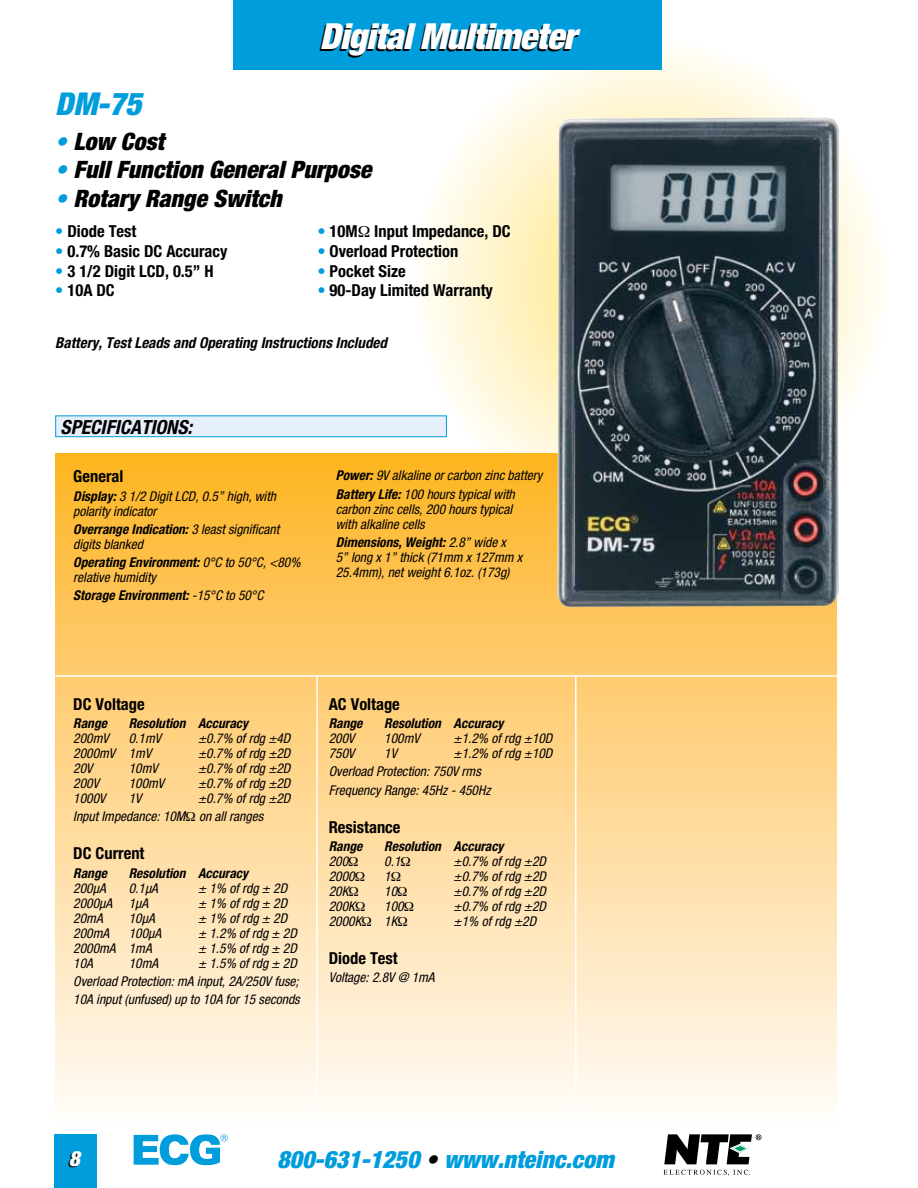
<style>
.page{position:relative;width:918px;height:1188px;background:#fff}
.page>*{position:absolute;margin:0;border:0;box-sizing:border-box;transform-origin:0 0}
.t1{font:italic 900 condensed 36px "Helvetica Neue";letter-spacing:-.02em;color:#fff}
.t2{font:italic 900 condensed 31.5px "Helvetica Neue";color:#009ddd}
.t3{font:italic 900 condensed 24px "Helvetica Neue";color:#000}
.t4{font:italic 900 condensed 24px "Helvetica Neue";color:#009ddd}
.t5{font:italic 900 condensed 21px "Helvetica Neue";color:#fff}
.t6{font:italic 700 condensed 19.5px "Helvetica Neue";color:#000}
.t7{font:700 condensed 16.5px "Helvetica Neue";color:#000}
.t8{font:italic 700 condensed 15px "Helvetica Neue";color:#000}
.t9{font:italic condensed 13.5px/18.3px "Helvetica Neue";color:#000}
.t10{font:italic 700 condensed 13.5px "Helvetica Neue";color:#000}
.s1{color:#009ddd}
.s2{font-weight:500;color:#009ddd}
.s3{font-weight:700}
.s4{font-weight:400}
.s5{color:#000}
</style>
<div class="page">
<svg style="left:412px;top:51px;width:468px;height:402px"></svg>
<div style="left:234px;top:0;width:428px;height:70px;background:#009ddd"></div>
<div style="left:55px;top:415px;width:392px;height:22px;background:#e5f0fa;border:1px solid #009ddd"></div>
<div style="left:55px;top:453px;width:782px;height:674px;background:linear-gradient(to bottom,#feb426,#fffbfb)"></div>
<hr style="left:55px;top:675px;width:782px;height:2px;background:#fff">
<hr style="left:316px;top:676px;width:2px;height:463px;background:#fff">
<hr style="left:575px;top:676px;width:2px;height:463px;background:#fff">
<img style="left:557px;top:117px;width:282px;height:490px">
<div style="left:55px;top:1134px;width:42px;height:54px;background:#009ddd"></div>
<svg style="left:134px;top:1134px;width:94px;height:31px"></svg>
<svg style="left:663px;top:1170px;width:87px;height:6px"></svg>
<svg style="left:664px;top:1134px;width:97px;height:30px"></svg>
<svg style="left:186px;top:812px;width:9px;height:9px"></svg>
<svg style="left:349px;top:857px;width:9px;height:9px"></svg>
<svg style="left:401px;top:857px;width:9px;height:9px"></svg>
<svg style="left:355px;top:872px;width:9px;height:9px"></svg>
<svg style="left:391px;top:872px;width:9px;height:9px"></svg>
<svg style="left:349px;top:887px;width:9px;height:9px"></svg>
<svg style="left:398px;top:887px;width:9px;height:9px"></svg>
<svg style="left:356px;top:902px;width:9px;height:9px"></svg>
<svg style="left:404px;top:902px;width:9px;height:9px"></svg>
<svg style="left:362px;top:917px;width:9px;height:9px"></svg>
<svg style="left:398px;top:917px;width:9px;height:9px"></svg>
<h1 class="t1" style="left:320px;top:14px;width:258px">Digital Multimeter</h1>
<h2 class="t2" style="left:55px;top:84px;width:88px">DM-75</h2>
<h3 class="t3" style="left:55px;top:126px;width:110px"><span class="s1">•</span> Low Cost</h3>
<h3 class="t3" style="left:55px;top:155px;width:318px"><span class="s1">•</span> Full Function General Purpose</h3>
<h3 class="t3" style="left:55px;top:183px;width:228px"><span class="s1">•</span> Rotary Range Switch</h3>
<p class="t7" style="left:55px;top:221px;width:83px"><span class="s2">•</span> Diode Test</p>
<p class="t7" style="left:55px;top:241px;width:174px"><span class="s2">•</span> 0.7% Basic DC Accuracy</p>
<p class="t7" style="left:55px;top:261px;width:160px"><span class="s2">•</span> 3 1/2 Digit LCD, 0.5” H</p>
<p class="t7" style="left:55px;top:280px;width:61px"><span class="s2">•</span> 10A DC</p>
<p class="t7" style="left:317px;top:221px;width:195px"><span class="s2">•</span> 10M Input Impedance, DC</p>
<p class="t7" style="left:317px;top:241px;width:143px"><span class="s2">•</span> Overload Protection</p>
<p class="t7" style="left:317px;top:261px;width:90px"><span class="s2">•</span> Pocket Size</p>
<p class="t7" style="left:317px;top:280px;width:177px"><span class="s2">•</span> 90-Day Limited Warranty</p>
<p class="t8" style="left:55px;top:333px;width:333px">Battery, Test Leads and Operating Instructions Included</p>
<h3 class="t6" style="left:61px;top:416px;width:133px">SPECIFICATIONS:</h3>
<p class="t7" style="left:73px;top:467px;width:52px">General</p>
<p class="t9" style="left:73px;top:488px;width:204px;line-height:15px"><span class="s3">Display:</span> 3 1/2 Digit LCD, 0.5” high, with polarity indicator</p>
<p class="t9" style="left:73px;top:522px;width:208px;line-height:15px"><span class="s3">Overrange Indication:</span> 3 least significant digits blanked</p>
<p class="t9" style="left:73px;top:555px;width:229px;line-height:15px"><span class="s3">Operating Environment:</span> 0°C to 50°C, &lt;80% relative humidity</p>
<p class="t10" style="left:73px;top:587px;width:192px">Storage Environment: <span class="s4">-15°C to 50°C</span></p>
<p class="t9" style="left:336px;top:466px;width:208px"><span class="s3">Power:</span> 9V alkaline or carbon zinc battery<br><span class="s3">Battery Life:</span> 100 hours typical with</p>
<p class="t9" style="left:336px;top:501px;width:178px;line-height:15px">carbon zinc cells, 200 hours typical with alkaline cells</p>
<p class="t9" style="left:336px;top:534px;width:188px;line-height:15px"><span class="s3">Dimensions, Weight:</span> 2.8” wide x<br>5” long x 1” thick (71mm x 127mm x<br>25.4mm), net weight 6.1oz. (173g)</p>
<p class="t7" style="left:73px;top:694px;width:73px">DC Voltage</p>
<p class="t10" style="left:73px;top:715px;width:35px">Range</p>
<p class="t10" style="left:129px;top:715px;width:121px">Resolution Accuracy</p>
<p class="t9" style="left:73px;top:729px;width:37px">200mV</p>
<p class="t9" style="left:129px;top:729px;width:34px">0.1mV</p>
<p class="t9" style="left:198px;top:729px;width:94px">±0.7% of rdg ±4D</p>
<p class="t9" style="left:73px;top:744px;width:79px">2000mV 1mV</p>
<p class="t9" style="left:198px;top:744px;width:94px">±0.7% of rdg ±2D</p>
<p class="t9" style="left:73px;top:759px;width:21px">20V</p>
<p class="t9" style="left:129px;top:759px;width:30px">10mV</p>
<p class="t9" style="left:198px;top:759px;width:94px">±0.7% of rdg ±2D</p>
<p class="t9" style="left:73px;top:774px;width:27px">200V</p>
<p class="t9" style="left:129px;top:774px;width:37px">100mV</p>
<p class="t9" style="left:198px;top:774px;width:94px">±0.7% of rdg ±2D</p>
<p class="t9" style="left:73px;top:789px;width:34px">1000V</p>
<p class="t9" style="left:129px;top:789px;width:14px">1V</p>
<p class="t9" style="left:73px;top:789px;width:219px;text-indent:125px">±0.7% of rdg ±2D<br>Input Impedance: 10M on all ranges</p>
<p class="t7" style="left:73px;top:843px;width:73px">DC Current</p>
<p class="t10" style="left:73px;top:865px;width:35px">Range</p>
<p class="t10" style="left:129px;top:865px;width:121px">Resolution Accuracy</p>
<p class="t9" style="left:73px;top:879px;width:34px">200µA</p>
<p class="t9" style="left:129px;top:879px;width:31px">0.1µA</p>
<p class="t9" style="left:198px;top:879px;width:91px">± 1% of rdg ± 2D</p>
<p class="t9" style="left:73px;top:894px;width:76px">2000µA 1µA</p>
<p class="t9" style="left:198px;top:894px;width:91px">± 1% of rdg ± 2D</p>
<p class="t9" style="left:73px;top:909px;width:31px">20mA</p>
<p class="t9" style="left:129px;top:909px;width:27px">10µA</p>
<p class="t9" style="left:198px;top:909px;width:91px">± 1% of rdg ± 2D</p>
<p class="t9" style="left:73px;top:924px;width:37px">200mA</p>
<p class="t9" style="left:129px;top:924px;width:34px">100µA</p>
<p class="t9" style="left:198px;top:924px;width:100px">± 1.2% of rdg ± 2D</p>
<p class="t9" style="left:73px;top:939px;width:80px">2000mA 1mA</p>
<p class="t9" style="left:198px;top:939px;width:100px">± 1.5% of rdg ± 2D</p>
<p class="t9" style="left:73px;top:954px;width:21px">10A</p>
<p class="t9" style="left:129px;top:954px;width:31px">10mA</p>
<p class="t9" style="left:73px;top:954px;width:228px;text-indent:125px">± 1.5% of rdg ± 2D<br>Overload Protection: mA input, 2A/250V fuse;<br>10A input (unfused) up to 10A for 15 seconds</p>
<p class="t7" style="left:329px;top:694px;width:73px">AC Voltage</p>
<p class="t10" style="left:329px;top:715px;width:35px">Range</p>
<p class="t10" style="left:384px;top:715px;width:121px">Resolution Accuracy</p>
<p class="t9" style="left:329px;top:729px;width:27px">200V</p>
<p class="t9" style="left:384px;top:729px;width:37px">100mV</p>
<p class="t9" style="left:454px;top:729px;width:100px">±1.2% of rdg ±10D</p>
<p class="t9" style="left:329px;top:744px;width:27px">750V</p>
<p class="t9" style="left:384px;top:744px;width:14px">1V</p>
<p class="t9" style="left:329px;top:744px;width:225px;text-indent:125px">±1.2% of rdg ±10D<br>Overload Protection: 750V rms<br>Frequency Range: 45Hz - 450Hz</p>
<p class="t7" style="left:329px;top:817px;width:73px">Resistance</p>
<p class="t10" style="left:329px;top:838px;width:35px">Range</p>
<p class="t10" style="left:384px;top:838px;width:121px">Resolution Accuracy</p>
<p class="t9" style="left:329px;top:852px;width:21px">200</p>
<p class="t9" style="left:384px;top:852px;width:18px">0.1</p>
<p class="t9" style="left:454px;top:852px;width:94px">±0.7% of rdg ±2D</p>
<p class="t9" style="left:329px;top:867px;width:27px">2000</p>
<p class="t9" style="left:384px;top:867px;width:8px">1</p>
<p class="t9" style="left:454px;top:867px;width:94px">±0.7% of rdg ±2D</p>
<p class="t9" style="left:329px;top:882px;width:21px">20K</p>
<p class="t9" style="left:384px;top:882px;width:14px">10</p>
<p class="t9" style="left:454px;top:882px;width:94px">±0.7% of rdg ±2D</p>
<p class="t9" style="left:329px;top:897px;width:28px">200K</p>
<p class="t9" style="left:384px;top:897px;width:21px">100</p>
<p class="t9" style="left:454px;top:897px;width:94px">±0.7% of rdg ±2D</p>
<p class="t9" style="left:329px;top:912px;width:34px">2000K</p>
<p class="t9" style="left:384px;top:912px;width:15px">1K</p>
<p class="t9" style="left:454px;top:912px;width:84px">±1% of rdg ±2D</p>
<p class="t7" style="left:329px;top:948px;width:70px">Diode Test</p>
<p class="t9" style="left:329px;top:968px;width:107px">Voltage: 2.8V @ 1mA</p>
<h3 class="t5" style="left:69px;top:1145px;width:12px">8</h3>
<h3 class="t4" style="left:277px;top:1145px;width:338px">800-631-1250 <span class="s5">•</span> www.nteinc.com</h3>
</div>
